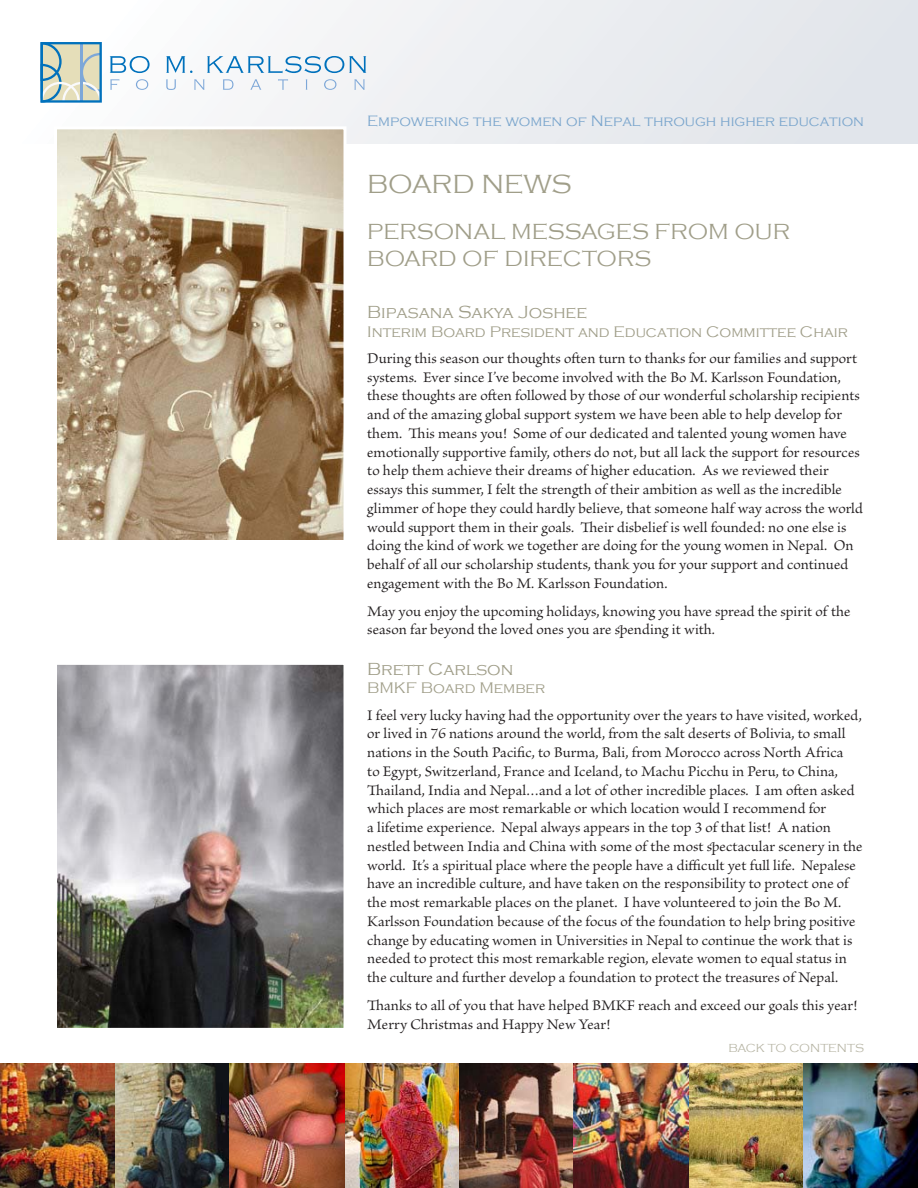
<style>
.page{position:relative;width:918px;height:1188px;background:#fff}
.page>*{position:absolute;margin:0;border:0;box-sizing:border-box;transform-origin:0 0}
.t1{font:300 27px "Copperplate Gothic";color:#a09e89}
.t2{font:300 22.5px/27px "Copperplate Gothic";color:#a09e89}
.t3{font:300 18px "Copperplate Gothic";color:#a09e89}
.t4{font:300 15.75px "Copperplate Gothic";color:#a09e89}
.t5{font:15.45px/18.8px "Brioso Pro";color:#231f20}
.t6{font:300 15.45px "Copperplate Gothic";color:#7ba6cd}
.t7{font:300 12px "Copperplate Gothic";color:#b8b6a6}
</style>
<div class="page">
<svg style="left:109px;top:0;width:809px;height:144px"></svg>
<svg style="left:110px;top:56px;width:40px;height:17px"></svg>
<svg style="left:166px;top:56px;width:27px;height:17px"></svg>
<svg style="left:207px;top:56px;width:159px;height:17px"></svg>
<svg style="left:110px;top:79px;width:9px;height:11px"></svg>
<svg style="left:136px;top:79px;width:12px;height:11px"></svg>
<svg style="left:166px;top:79px;width:10px;height:11px"></svg>
<svg style="left:194px;top:79px;width:11px;height:11px"></svg>
<svg style="left:223px;top:79px;width:10px;height:11px"></svg>
<svg style="left:250px;top:79px;width:11px;height:11px"></svg>
<svg style="left:278px;top:79px;width:10px;height:11px"></svg>
<svg style="left:306px;top:79px;width:2px;height:11px"></svg>
<svg style="left:324px;top:79px;width:12px;height:11px"></svg>
<svg style="left:354px;top:79px;width:11px;height:11px"></svg>
<svg style="left:40px;top:42px;width:62px;height:61px"></svg>
<img style="left:0;top:1063px;width:918px;height:125px">
<img style="left:58px;top:130px;width:284px;height:409px">
<div style="left:54px;top:126px;width:292px;height:417px;border:3px solid #fff"></div>
<img style="left:58px;top:666px;width:284px;height:361px">
<div style="left:54px;top:662px;width:292px;height:369px;border:3px solid #fff"></div>
<p class="t6" style="left:367px;top:113px;width:498px">Empowering the women of Nepal through higher education</p>
<h1 class="t1" style="left:367px;top:169px;width:206px">BOARD NEWS</h1>
<h2 class="t2" style="left:367px;top:218px;width:424px">PERSONAL MESSAGES FROM OUR<br>BOARD OF DIRECTORS</h2>
<p class="t3" style="left:367px;top:302px;width:221px">Bipasana Sakya Joshee</p>
<p class="t4" style="left:367px;top:323px;width:482px">Interim Board President and Education Committee Chair</p>
<p class="t5" style="left:367px;top:350px;width:497px">During this season our thoughts often turn to thanks for our families and support systems. Ever since I’ve become involved with the Bo M. Karlsson Foundation, these thoughts are often followed by those of our wonderful scholarship recipients and of the amazing global support system we have been able to help develop for them. This means you! Some of our dedicated and talented young women have emotionally supportive family, others do not, but all lack the support for resources to help them achieve their dreams of higher education. As we reviewed their essays this summer, I felt the strength of their ambition as well as the incredible glimmer of hope they could hardly believe, that someone half way across the world would support them in their goals. Their disbelief is well founded: no one else is doing the kind of work we together are doing for the young women in Nepal. On behalf of all our scholarship students, thank you for your support and continued engagement with the Bo M. Karlsson Foundation.</p>
<p class="t5" style="left:367px;top:603px;width:485px">May you enjoy the upcoming holidays, knowing you have spread the spirit of the season far beyond the loved ones you are spending it with.</p>
<p class="t3" style="left:367px;top:660px;width:148px">Brett Carlson</p>
<p class="t4" style="left:367px;top:680px;width:179px">BMKF Board Member</p>
<p class="t5" style="left:367px;top:707px;width:497px">I feel very lucky having had the opportunity over the years to have visited, worked, or lived in 76 nations around the world, from the salt deserts of Bolivia, to small nations in the South Pacific, to Burma, Bali, from Morocco across North Africa<br>to Egypt, Switzerland, France and Iceland, to Machu Picchu in Peru, to China, Thailand, India and Nepal…and a lot of other incredible places. I am often asked which places are most remarkable or which location would I recommend for<br>a lifetime experience. Nepal always appears in the top 3 of that list! A nation nestled between India and China with some of the most spectacular scenery in the world. It’s a spiritual place where the people have a difficult yet full life. Nepalese have an incredible culture, and have taken on the responsibility to protect one of the most remarkable places on the planet. I have volunteered to join the Bo M.<br>Karlsson Foundation because of the focus of the foundation to help bring positive change by educating women in Universities in Nepal to continue the work that is needed to protect this most remarkable region, elevate women to equal status in the culture and further develop a foundation to protect the treasures of Nepal.</p>
<p class="t5" style="left:367px;top:997px;width:492px">Thanks to all of you that have helped BMKF reach and exceed our goals this year!<br>Merry Christmas and Happy New Year!</p>
<p class="t7" style="left:728px;top:1041px;width:137px">BACK TO CONTENTS</p>
</div>
